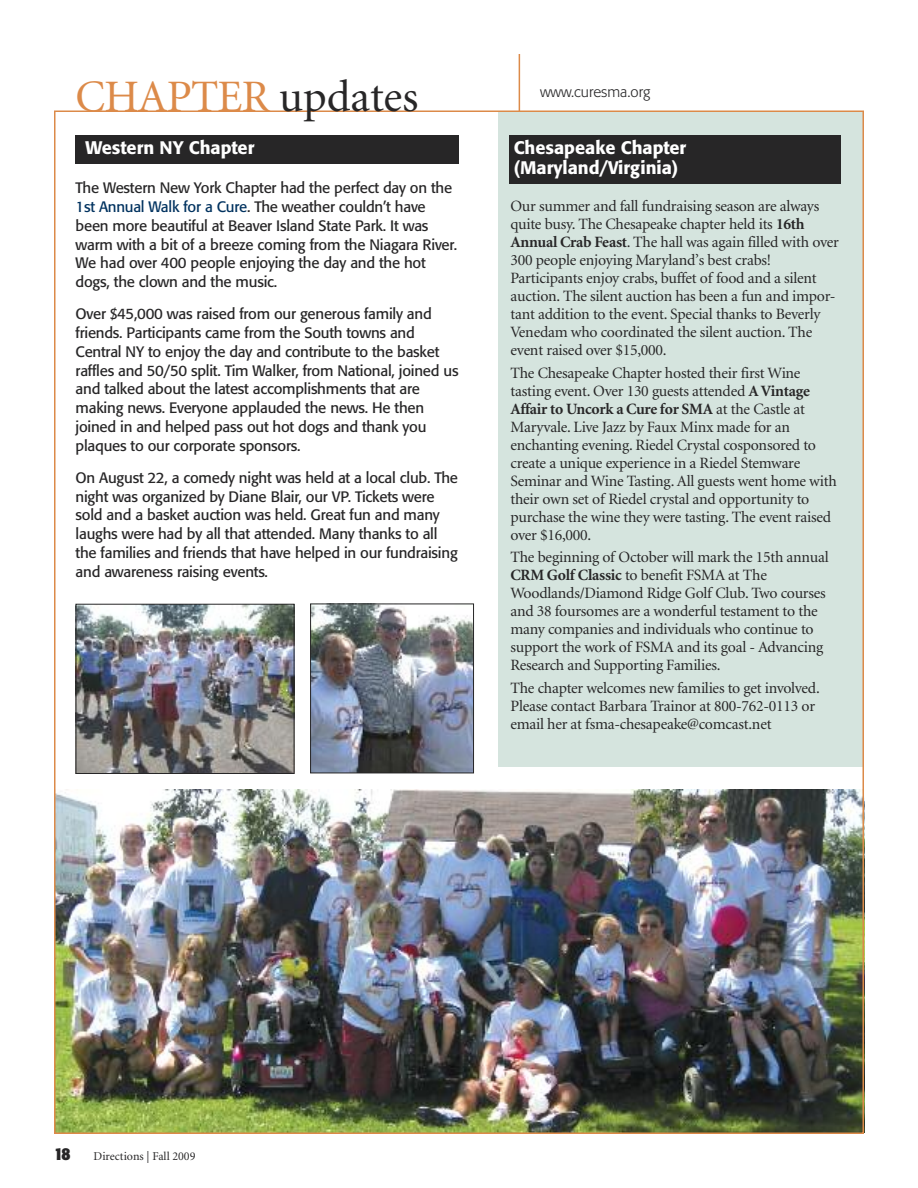
<style>
.page{position:relative;width:918px;height:1188px;background:#fff}
.page>*{position:absolute;margin:0;border:0;box-sizing:border-box;transform-origin:0 0}
.t1{font:45px "Minion";letter-spacing:-.01em;color:#dc8a49}
.t2{font:500 18px/20.2px "Formata";color:#fff}
.t3{font:700 condensed 18px "Formata";color:#272627}
.t4{font:15.75px/18px "Minion";letter-spacing:-.015em;color:#272627}
.t5{font:15px/18.8px "Formata";letter-spacing:-.015em;color:#272627}
.t6{font:300 15px "Formata";color:#272627}
.t7{font:12px "Minion";color:#272627}
.s1{color:#272627}
.s2{font-weight:700}
.s3{color:#00325f}
</style>
<div class="page">
<img style="left:57px;top:790px;width:804px;height:341px">
<div style="left:498px;top:112px;width:364px;height:655px;background:#d5e4de"></div>
<hr style="left:519px;top:54px;width:1px;height:57px;background:#dc8a49">
<div style="left:509px;top:135px;width:332px;height:49px;background:#272627"></div>
<div style="left:76px;top:135px;width:383px;height:29px;background:#272627"></div>
<img style="left:312px;top:606px;width:160px;height:165px">
<div style="left:310px;top:604px;width:164px;height:169px;border:1px solid #272627"></div>
<img style="left:78px;top:606px;width:214px;height:166px">
<div style="left:76px;top:604px;width:218px;height:170px;border:1px solid #272627"></div>
<h1 class="t1" style="left:76px;top:79px;width:344px">CHAPTER <span class="s1">updates</span></h1>
<p class="t6" style="left:540px;top:86px;width:112px">www.curesma.org</p>
<p class="t2" style="left:514px;top:139px;width:174px">Chesapeake Chapter (Maryland/Virginia)</p>
<p class="t4" style="left:510px;top:199px;width:330px">Our summer and fall fundraising season are always quite busy. The Chesapeake chapter held its <span class="s2">16th Annual Crab Feast</span>. The hall was again filled with over 300 people enjoying Maryland’s best crabs!<br>Participants enjoy crabs, buffet of food and a silent auction. The silent auction has been a fun and impor&shy;tant addition to the event. Special thanks to Beverly Venedam who coordinated the silent auction. The event raised over $15,000.</p>
<p class="t4" style="left:510px;top:365px;width:328px">The Chesapeake Chapter hosted their first Wine tasting event. Over 130 guests attended <span class="s2">AVintage Affair to Uncork a Cure for SMA</span> at the Castle at Maryvale. Live Jazz by Faux Minx made for an enchanting evening. Riedel Crystal cosponsored to create a unique experience in a Riedel Stemware Seminar and Wine Tasting. All guests went home with their own set of Riedel crystal and opportunity to purchase the wine they were tasting. The event raised over $16,000.</p>
<p class="t4" style="left:510px;top:550px;width:320px">The beginning of October will mark the 15th annual <span class="s2">CRM Golf Classic</span> to benefit FSMA at The Woodlands/Diamond Ridge Golf Club. Two courses and 38 foursomes are a wonderful testament to the many companies and individuals who continue to support the work of FSMA and its goal - Advancing Research and Supporting Families.</p>
<p class="t4" style="left:510px;top:680px;width:311px">The chapter welcomes new families to get involved.<br>Please contact Barbara Trainor at 800-762-0113 or email her at fsma-chesapeake@comcast.net</p>
<p class="t2" style="left:85px;top:139px;width:171px">Western NY Chapter</p>
<p class="t5" style="left:76px;top:180px;width:383px">The Western New York Chapter had the perfect day on the <span class="s3">1st Annual Walk for a Cure</span>. The weather couldn’t have been more beautiful at Beaver Island State Park. It was warm with a bit of a breeze coming from the Niagara River.<br>We had over 400 people enjoying the day and the hot dogs, the clown and the music.</p>
<p class="t5" style="left:76px;top:306px;width:385px">Over $45,000 was raised from our generous family and friends. Participants came from the South towns and Central NY to enjoy the day and contribute to the basket raffles and 50/50 split. Tim Walker, from National, joined us and talked about the latest accomplishments that are making news. Everyone applauded the news. He then joined in and helped pass out hot dogs and thank you plaques to our corporate sponsors.</p>
<p class="t5" style="left:76px;top:469px;width:384px">On August 22, a comedy night was held at a local club. The night was organized by Diane Blair, our VP. Tickets were sold and a basket auction was held. Great fun and many laughs were had by all that attended. Many thanks to all the families and friends that have helped in our fundraising and awareness raising events.</p>
<p class="t3" style="left:54px;top:1146px;width:18px">18</p>
<p class="t7" style="left:94px;top:1151px;width:103px">Directions | Fall 2009</p>
</div>
